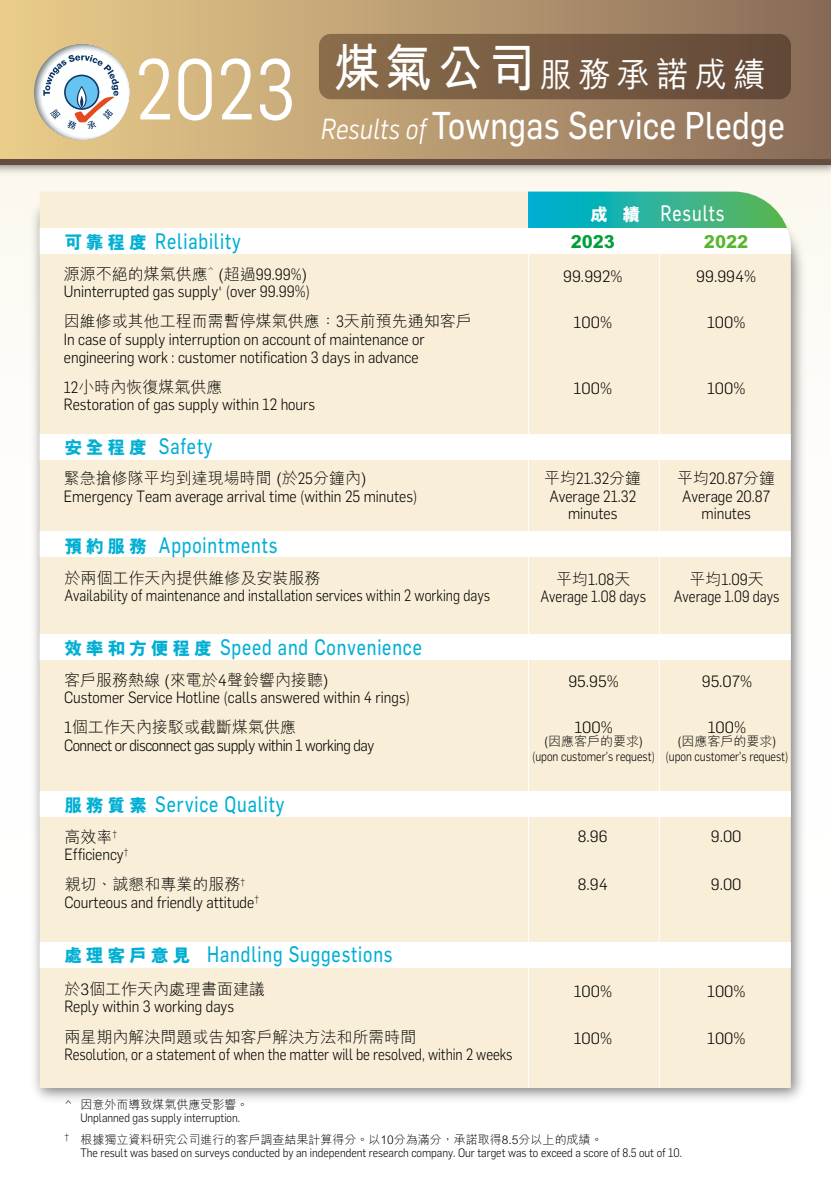
<style>
.page{position:relative;width:831px;height:1191px;background:#fff}
.page>*{position:absolute;margin:0;border:0;box-sizing:border-box;transform-origin:0 0}
.t1{font:84px "Flama";color:#fff;scale:.85 1}
.t2{font:38px "Flama Basic";letter-spacing:.01em;color:#fff;scale:.85 1}
.t3{font:500 34px "M Hei HK";letter-spacing:.2em;color:#fff;scale:.95 1}
.t4{font:22px "Flama Basic";letter-spacing:.05em;color:#00afd3;scale:.8 1}
.t5{font:22px "Flama Basic";letter-spacing:.05em;color:#fff;scale:.8 1}
.t6{font:800 18px "M Hei HK";color:#00a039}
.t7{font:800 18px "M Hei HK";color:#57b62d}
.t8{font:300 16px/17.6px "Flama";color:#000;text-align:center;scale:.9 1}
.t9{font:300 16px "M Hei HK";color:#000}
.t10{font:300 16px "Flama";color:#000;scale:.85 1}
.t11{font:300 16px "Flama";color:#000}
.t12{font:300 16px "Flama";letter-spacing:-.03em;color:#000;scale:.9 1}
.t13{font:300 13px "Flama";color:#000;scale:.85 1}
.t14{font:300 13px "M Hei HK";color:#000}
.t15{font:300 12px "Flama";color:#000;scale:.9 1}
.t16{font:300 12px "M Hei HK";color:#000}
.s1{font-family:"M Hei HK";font-weight:800;font-size:18px}
.s2{font-weight:700;font-size:52px}
.s3{font-family:"Flama";font-style:italic;font-size:28.4px}
.s4{font-family:"Flama"}
.s5{font-family:"M Hei HK"}
.s6{font-family:"Flama";font-weight:400}
</style>
<div class="page">
<div style="left:0;top:126px;width:831px;height:1064px;background:linear-gradient(to bottom,#fdfaf4,#fff)"></div>
<img style="left:0;top:164px;width:831px;height:16px">
<div style="left:0;top:7px;width:831px;height:157px;background:#644c3f"></div>
<div style="left:0;top:0;width:831px;height:159px;background:linear-gradient(to right,#eccf8c,#896c59)"></div>
<div style="left:319px;top:34px;width:472px;height:65px;background:linear-gradient(to right,#8b6e4c,#624838);border-radius:12px"></div>
<svg style="left:34px;top:44px;width:95px;height:96px;background:#d2d2cb"></svg>
<img style="left:24px;top:192px;width:789px;height:918px">
<div style="left:40px;top:192px;width:750px;height:896px;background:#f9eed7"></div>
<div style="left:40px;top:228px;width:750px;height:25px;background:#fff"></div>
<div style="left:40px;top:435px;width:750px;height:25px;background:#fff"></div>
<div style="left:40px;top:531px;width:750px;height:26px;background:#fff"></div>
<div style="left:40px;top:634px;width:750px;height:25px;background:#fff"></div>
<div style="left:40px;top:791px;width:750px;height:26px;background:#fff"></div>
<div style="left:40px;top:942px;width:750px;height:25px;background:#fff"></div>
<hr style="left:528px;top:229px;width:1px;height:859px;background:#fff">
<hr style="left:658px;top:253px;width:1px;height:835px;background:#fff">
<svg style="left:528px;top:192px;width:259px;height:36px;background:#33b69f"></svg>
<h1 class="t1" style="left:135px;top:32px;width:189px">2023</h1>
<h3 class="t4" style="left:64px;top:225px;width:222px"><span class="s1">可靠程度</span> Reliability</h3>
<h3 class="t3" style="left:334px;top:50px;width:456px"><span class="s2">煤氣公司</span>服務承諾成績</h3>
<h2 class="t2" style="left:321px;top:99px;width:547px"><span class="s3">Results of</span> Towngas Service Pledge</h2>
<h3 class="t5" style="left:590px;top:198px;width:169px"><span class="s1">成 績</span> Results</h3>
<p class="t6" style="left:570px;top:229px;width:46px">2023</p>
<p class="t7" style="left:704px;top:229px;width:46px">2022</p>
<p class="t9" style="left:64px;top:263px;width:245px">源源不絕的煤氣供應<sup>^</sup> (超過<span class="s4">99.99%</span>)</p>
<p class="t8" style="left:64px;top:282px;width:275px">Uninterrupted gas supply<sup>^</sup> (over 99.99%)</p>
<p class="t9" style="left:64px;top:310px;width:409px">因維修或其他工程而需暫停煤氣供應：<span class="s4">3</span>天前預先通知客戶</p>
<p class="t8" style="left:64px;top:330px;width:402px;text-align:left">In case of supply interruption on account of maintenance or engineering work : customer notification 3 days in advance</p>
<p class="t9" style="left:64px;top:375px;width:160px"><span class="s4">12</span>小時內恢復煤氣供應</p>
<p class="t8" style="left:64px;top:395px;width:281px">Restoration of gas supply within 12 hours</p>
<h3 class="t4" style="left:64px;top:431px;width:187px"><span class="s1">安全程度</span> Safety</h3>
<p class="t9" style="left:64px;top:467px;width:304px">緊急搶修隊平均到達現場時間 (於<span class="s4">25</span>分鐘內)</p>
<p class="t8" style="left:64px;top:486px;width:394px">Emergency Team average arrival time (within 25 minutes)</p>
<h3 class="t4" style="left:64px;top:529px;width:268px"><span class="s1">預約服務</span> Appointments</h3>
<p class="t9" style="left:64px;top:566px;width:258px">於兩個工作天內提供維修及安裝服務</p>
<p class="t10" style="left:64px;top:584px;width:502px">Availability of maintenance and installation services within 2 working days</p>
<h3 class="t4" style="left:64px;top:631px;width:448px"><span class="s1">效率和方便程度</span> Speed and Convenience</h3>
<p class="t9" style="left:64px;top:668px;width:266px">客戶服務熱線 (來電於<span class="s4">4</span>聲鈴響內接聽)</p>
<p class="t8" style="left:64px;top:688px;width:386px">Customer Service Hotline (calls answered within 4 rings)</p>
<p class="t9" style="left:64px;top:716px;width:233px"><span class="s4">1</span>個工作天內接駁或截斷煤氣供應</p>
<p class="t12" style="left:64px;top:734px;width:346px">Connect or disconnect gas supply within 1 working day</p>
<h3 class="t4" style="left:64px;top:788px;width:276px"><span class="s1">服務質素</span> Service Quality</h3>
<p class="t9" style="left:64px;top:825px;width:54px">高效率<sup>†</sup></p>
<p class="t8" style="left:64px;top:844px;width:73px">Efficiency<sup>†</sup></p>
<p class="t9" style="left:64px;top:873px;width:182px">親切、誠懇和專業的服務<sup>†</sup></p>
<p class="t8" style="left:64px;top:892px;width:218px">Courteous and friendly attitude<sup>†</sup></p>
<h3 class="t4" style="left:64px;top:938px;width:412px"><span class="s1">處理客戶意見</span> Handling Suggestions</h3>
<p class="t9" style="left:64px;top:977px;width:202px">於<span class="s4">3</span>個工作天內處理書面建議</p>
<p class="t8" style="left:64px;top:997px;width:190px">Reply within 3 working days</p>
<p class="t9" style="left:64px;top:1025px;width:353px">兩星期內解決問題或告知客戶解決方法和所需時間</p>
<p class="t10" style="left:64px;top:1043px;width:529px">Resolution, or a statement of when the matter will be resolved, within 2 weeks</p>
<p class="t16" style="left:64px;top:1096px;width:185px">^ 因意外而導致煤氣供應受影響。</p>
<p class="t15" style="left:80px;top:1109px;width:179px">Unplanned gas supply interruption.</p>
<p class="t11" style="left:563px;top:266px;width:61px">99.992%</p>
<p class="t11" style="left:573px;top:312px;width:40px">100%</p>
<p class="t11" style="left:573px;top:378px;width:40px">100%</p>
<p class="t11" style="left:696px;top:266px;width:62px">99.994%</p>
<p class="t11" style="left:707px;top:312px;width:40px">100%</p>
<p class="t11" style="left:707px;top:378px;width:40px">100%</p>
<p class="t8" style="left:544px;top:469px;width:109px"><span class="s5">平均</span>21.32<span class="s5">分鐘<br></span>Average 21.32 minutes</p>
<p class="t8" style="left:540px;top:569px;width:119px"><span class="s5">平均</span>1.08<span class="s5">天<br></span>Average 1.08 days</p>
<p class="t8" style="left:677px;top:469px;width:111px"><span class="s5">平均</span>20.87<span class="s5">分鐘<br></span>Average 20.87 minutes</p>
<p class="t8" style="left:673px;top:569px;width:119px"><span class="s5">平均</span>1.09<span class="s5">天<br></span>Average 1.09 days</p>
<p class="t11" style="left:568px;top:671px;width:52px">95.95%</p>
<p class="t11" style="left:574px;top:716px;width:40px">100%</p>
<p class="t14" style="left:544px;top:732px;width:100px"><span class="s6">(</span>因應客戶的要求<span class="s6">)</span></p>
<p class="t13" style="left:532px;top:748px;width:146px">(upon customer's request)</p>
<p class="t11" style="left:701px;top:671px;width:52px">95.07%</p>
<p class="t11" style="left:707px;top:716px;width:40px">100%</p>
<p class="t14" style="left:677px;top:732px;width:100px"><span class="s6">(</span>因應客戶的要求<span class="s6">)</span></p>
<p class="t13" style="left:665px;top:748px;width:146px">(upon customer's request)</p>
<p class="t11" style="left:578px;top:825px;width:31px">8.96</p>
<p class="t11" style="left:577px;top:873px;width:32px">8.94</p>
<p class="t11" style="left:710px;top:825px;width:32px">9.00</p>
<p class="t11" style="left:710px;top:873px;width:32px">9.00</p>
<p class="t11" style="left:573px;top:980px;width:40px">100%</p>
<p class="t11" style="left:573px;top:1027px;width:40px">100%</p>
<p class="t11" style="left:707px;top:980px;width:40px">100%</p>
<p class="t11" style="left:707px;top:1027px;width:40px">100%</p>
<p class="t16" style="left:64px;top:1130px;width:540px"><sup>†</sup> 根據獨立資料研究公司進行的客戶調查結果計算得分。以10分為滿分，承諾取得8.5分以上的成績。</p>
<p class="t15" style="left:80px;top:1144px;width:670px">The result was based on surveys conducted by an independent research company. Our target was to exceed a score of 8.5 out of 10.</p>
</div>
